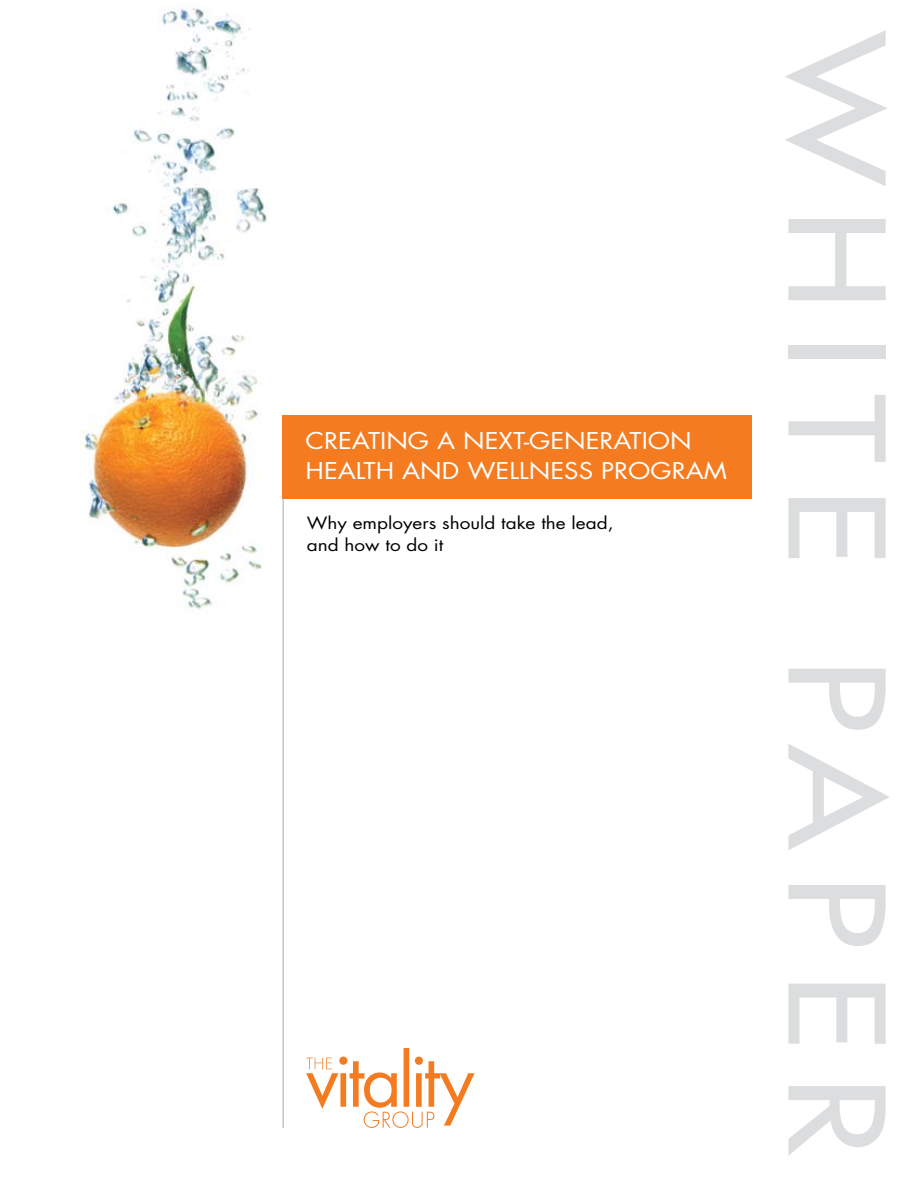
<style>
.page{position:relative;width:918px;height:1188px;background:#fff}
.page>*{position:absolute;margin:0;border:0;box-sizing:border-box;transform-origin:0 0}
.t1{font:129px "Futura";letter-spacing:.17em;color:#dcddde;scale:1.15 1}
.t2{font:22.5px/30px "Futura";color:#fff;scale:1.15 1}
.t3{font:16.5px/22.5px "Futura";color:#000;scale:1.15 1}
</style>
<div class="page">
<img style="left:80px;top:8px;width:215px;height:607px">
<hr style="left:283px;top:498px;width:1px;height:630px;background:#a7a9ac">
<div style="left:283px;top:416px;width:469px;height:83px;background:#f47b20"></div>
<svg style="left:306px;top:1048px;width:169px;height:80px"></svg>
<p class="t2" style="left:306px;top:426px;width:368px">CREATING A NEXT-GENERATION<br>HEALTH AND WELLNESS PROGRAM</p>
<p class="t3" style="left:307px;top:511px;width:268px">Why employers should take the lead, and how to do it</p>
<h1 class="t1" style="left:920px;top:32px;width:979px;rotate:90deg">WHITE PAPER</h1>
</div>
